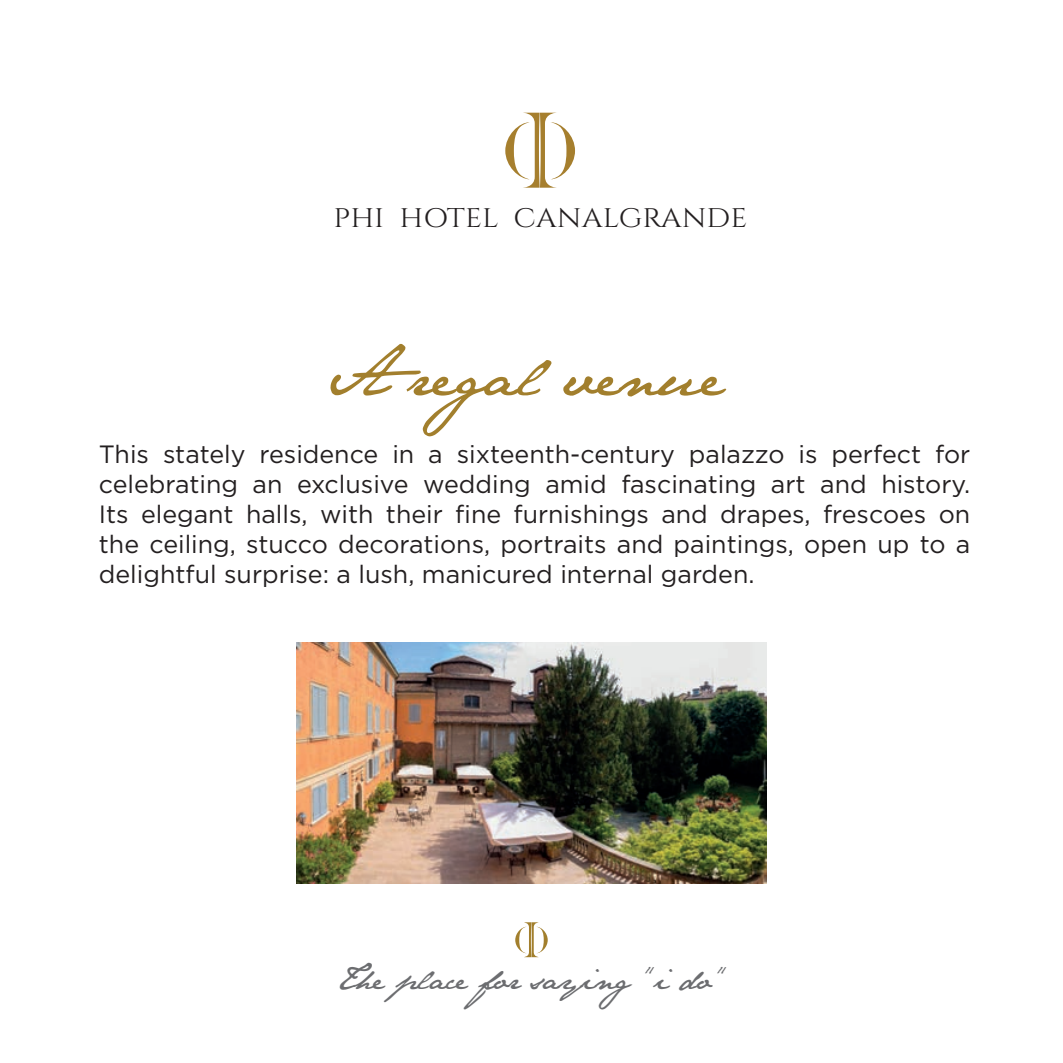
<style>
.page{position:relative;width:1063px;height:1063px;background:#fff}
.page>*{position:absolute;margin:0;border:0;box-sizing:border-box;transform-origin:0 0}
.t1{font:60px "Jane Austen";color:#a27f2d}
.t2{font:30px "Jane Austen";color:#6c6d70}
.t3{font:26.75px "Cinzel";color:#231f20;scale:1.1 1}
.t4{font:25px/30px "Gotham";color:#231f20;text-align:justify}
</style>
<div class="page">
<svg style="left:505px;top:113px;width:70px;height:75px"></svg>
<svg style="left:515px;top:922px;width:33px;height:35px"></svg>
<img style="left:296px;top:643px;width:471px;height:240px">
<p class="t3" style="left:333px;top:201px;width:378px">PHI HOTEL CANALGRANDE</p>
<h1 class="t1" style="left:324px;top:340px;width:401px">Aregal venue</h1>
<p class="t4" style="left:99px;top:439px;width:873px">This stately residence in a sixteenth-century palazzo is perfect for celebrating an exclusive wedding amid fascinating art and history.<br>Its elegant halls, with their fine furnishings and drapes, frescoes on the ceiling, stucco decorations, portraits and paintings, open up to a delightful surprise: a lush, manicured internal garden.</p>
<p class="t2" style="left:337px;top:961px;width:391px">The place for saying“i do”</p>
</div>
